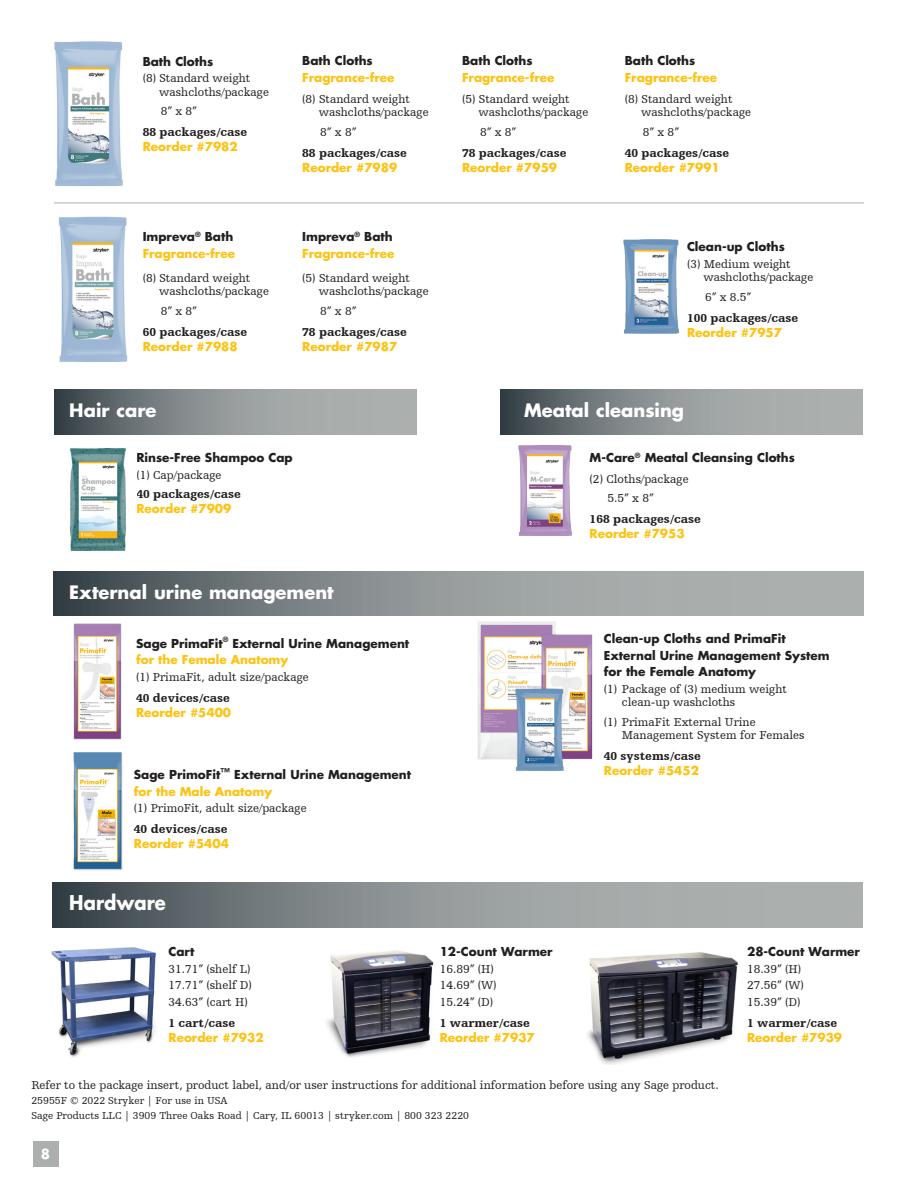
<style>
.page{position:relative;width:918px;height:1188px;background:#fff}
.page>*{position:absolute;margin:0;border:0;box-sizing:border-box;transform-origin:0 0}
.t1{font:700 19.8px "Futura For Stryker";color:#fff;scale:.91 1}
.t2{font:700 18px "Futura For Stryker";color:#fff}
.t3{font:700 13.5px "Futura For Stryker";color:#fff}
.product_header{font:12px/13.5px "Humanist Slabserif 712 BT";color:#231f20}
.product_header-2{font:700 12px/16.5px "Futura For Stryker";color:#231f20}
.product_header-3{font:700 12px "Futura For Stryker";color:#fec210}
.product_header-4{font:900 12px "Humanist Slabserif 712 BT";color:#231f20}
.product_header-5{font:700 12px/16.5px "Futura Std";color:#231f20}
.product_header-6{font:700 12px "Futura Std";color:#fec210}
.t4{font:10.5px "Humanist Slabserif 712 BT";letter-spacing:.005em;color:#231f20}
.product_header-7{font:700 7.05px "Futura For Stryker";color:#231f20}
.s1{color:#fec210}
</style>
<div class="page">
<img style="left:518px;top:445px;width:54px;height:91px">
<img style="left:70px;top:449px;width:56px;height:102px">
<svg style="left:54px;top:390px;width:362px;height:45px;background:#888f90"></svg>
<svg style="left:501px;top:390px;width:362px;height:45px;background:#888f90"></svg>
<div style="left:33px;top:1142px;width:25px;height:25px;background:#abafae"></div>
<img style="left:51px;top:947px;width:105px;height:110px">
<img style="left:587px;top:952px;width:151px;height:113px">
<img style="left:327px;top:950px;width:107px;height:107px">
<svg style="left:53px;top:883px;width:810px;height:45px;background:#888e90"></svg>
<svg style="left:54px;top:571px;width:810px;height:44px;background:#898f90"></svg>
<img style="left:466px;top:614px;width:139px;height:157px">
<img style="left:73px;top:752px;width:50px;height:118px">
<img style="left:623px;top:239px;width:56px;height:95px">
<img style="left:54px;top:41px;width:69px;height:145px">
<img style="left:59px;top:216px;width:69px;height:146px">
<hr style="left:54px;top:203px;width:810px;height:1px;background:#abafae">
<img style="left:73px;top:623px;width:49px;height:116px">
<p class="product_header-2" style="left:143px;top:53px;width:72px">Bath Cloths</p>
<p class="product_header" style="left:159px;top:71px;width:111px;text-indent:-16px">(8) Standard weight washcloths/package</p>
<p class="product_header" style="left:161px;top:104px;width:38px">8” x 8”</p>
<p class="product_header-4" style="left:143px;top:125px;width:106px">88 packages/case</p>
<p class="product_header-3" style="left:143px;top:139px;width:97px">Reorder #7982</p>
<p class="product_header-2" style="left:143px;top:228px;width:92px">Impreva<sup>®</sup> Bath</p>
<p class="product_header-3" style="left:143px;top:245px;width:94px">Fragrance-free</p>
<p class="product_header" style="left:159px;top:271px;width:111px;text-indent:-16px">(8) Standard weight washcloths/package</p>
<p class="product_header" style="left:161px;top:304px;width:38px">8” x 8”</p>
<p class="product_header-4" style="left:143px;top:324px;width:106px">60 packages/case</p>
<p class="product_header-3" style="left:143px;top:338px;width:97px">Reorder #7988</p>
<p class="product_header-2" style="left:302px;top:53px;width:72px">Bath Cloths</p>
<p class="product_header-3" style="left:302px;top:69px;width:94px">Fragrance-free</p>
<p class="product_header" style="left:319px;top:92px;width:111px;text-indent:-16px">(8) Standard weight washcloths/package</p>
<p class="product_header" style="left:320px;top:125px;width:38px">8” x 8”</p>
<p class="product_header-4" style="left:302px;top:145px;width:106px">88 packages/case</p>
<p class="product_header-3" style="left:302px;top:159px;width:97px">Reorder #7989</p>
<p class="product_header-2" style="left:302px;top:228px;width:92px">Impreva<sup>®</sup> Bath</p>
<p class="product_header-3" style="left:302px;top:245px;width:94px">Fragrance-free</p>
<p class="product_header" style="left:319px;top:271px;width:111px;text-indent:-16px">(5) Standard weight washcloths/package</p>
<p class="product_header" style="left:320px;top:304px;width:38px">8” x 8”</p>
<p class="product_header-4" style="left:302px;top:324px;width:106px">78 packages/case</p>
<p class="product_header-3" style="left:302px;top:338px;width:97px">Reorder #7987</p>
<p class="product_header-2" style="left:462px;top:53px;width:72px">Bath Cloths</p>
<p class="product_header-3" style="left:462px;top:69px;width:94px">Fragrance-free</p>
<p class="product_header" style="left:479px;top:92px;width:111px;text-indent:-16px">(5) Standard weight washcloths/package</p>
<p class="product_header" style="left:480px;top:125px;width:38px">8” x 8”</p>
<p class="product_header-4" style="left:462px;top:145px;width:106px">78 packages/case</p>
<p class="product_header-3" style="left:462px;top:159px;width:97px">Reorder #7959</p>
<p class="product_header-2" style="left:625px;top:53px;width:72px">Bath Cloths</p>
<p class="product_header-3" style="left:625px;top:69px;width:94px">Fragrance-free</p>
<p class="product_header" style="left:641px;top:92px;width:111px;text-indent:-16px">(8) Standard weight washcloths/package</p>
<p class="product_header" style="left:643px;top:125px;width:38px">8” x 8”</p>
<p class="product_header-4" style="left:625px;top:145px;width:106px">40 packages/case</p>
<p class="product_header-3" style="left:625px;top:159px;width:97px">Reorder #7991</p>
<p class="product_header-2" style="left:687px;top:238px;width:99px">Clean-up Cloths</p>
<p class="product_header" style="left:704px;top:257px;width:111px;text-indent:-16px">(3) Medium weight washcloths/package</p>
<p class="product_header" style="left:705px;top:290px;width:48px">6” x 8.5”</p>
<p class="product_header-4" style="left:687px;top:310px;width:113px">100 packages/case</p>
<p class="product_header-3" style="left:687px;top:324px;width:97px">Reorder #7957</p>
<p class="t2" style="left:69px;top:398px;width:89px">Hair care</p>
<p class="t2" style="left:524px;top:398px;width:161px">Meatal cleansing</p>
<p class="product_header-2" style="left:136px;top:449px;width:158px">Rinse-Free Shampoo Cap</p>
<p class="product_header" style="left:136px;top:468px;width:87px">(1) Cap/package</p>
<p class="product_header-4" style="left:136px;top:487px;width:106px">40 packages/case</p>
<p class="product_header-3" style="left:136px;top:501px;width:97px">Reorder #7909</p>
<p class="t2" style="left:69px;top:581px;width:266px">External urine management</p>
<p class="product_header-2" style="left:136px;top:635px;width:88px">Sage PrimaFit</p>
<p class="product_header-7" style="left:223px;top:635px;width:7px">®</p>
<p class="product_header-2" style="left:136px;top:635px;width:275px;text-indent:96px">External Urine Management <span class="s1">for the Female Anatomy</span></p>
<p class="product_header" style="left:136px;top:670px;width:174px">(1) PrimaFit, adult size/package</p>
<p class="product_header-4" style="left:136px;top:690px;width:95px">40 devices/case</p>
<p class="product_header-3" style="left:136px;top:704px;width:97px">Reorder #5400</p>
<p class="product_header-2" style="left:134px;top:766px;width:279px">Sage PrimoFit<sup>™</sup> External Urine Management <span class="s1">for the Male Anatomy</span></p>
<p class="product_header" style="left:134px;top:801px;width:174px">(1) PrimoFit, adult size/package</p>
<p class="product_header-4" style="left:134px;top:822px;width:95px">40 devices/case</p>
<p class="product_header-3" style="left:134px;top:836px;width:97px">Reorder #5404</p>
<p class="t1" style="left:69px;top:890px;width:108px">Hardware</p>
<p class="product_header-2" style="left:169px;top:943px;width:27px">Cart</p>
<p class="product_header" style="left:169px;top:962px;width:83px">31.71” (shelf L)</p>
<p class="product_header" style="left:169px;top:978px;width:85px">17.71” (shelf D)</p>
<p class="product_header" style="left:169px;top:995px;width:81px">34.63” (cart H)</p>
<p class="product_header-4" style="left:169px;top:1015px;width:68px">1 cart/case</p>
<p class="product_header-3" style="left:169px;top:1029px;width:97px">Reorder #7932</p>
<p class="product_header-2" style="left:440px;top:943px;width:114px">12-Count Warmer</p>
<p class="product_header" style="left:440px;top:962px;width:56px">16.89” (H)</p>
<p class="product_header" style="left:440px;top:978px;width:58px">14.69” (W)</p>
<p class="product_header" style="left:440px;top:995px;width:55px">15.24” (D)</p>
<p class="product_header-4" style="left:440px;top:1015px;width:92px">1 warmer/case</p>
<p class="product_header-3" style="left:440px;top:1029px;width:97px">Reorder #7937</p>
<p class="product_header-2" style="left:590px;top:449px;width:207px">M-Care<sup>®</sup> Meatal Cleansing Cloths</p>
<p class="product_header" style="left:590px;top:472px;width:101px">(2) Cloths/package</p>
<p class="product_header" style="left:608px;top:491px;width:48px">5.5” x 8”</p>
<p class="product_header-4" style="left:590px;top:512px;width:113px">168 packages/case</p>
<p class="product_header-3" style="left:590px;top:526px;width:97px">Reorder #7953</p>
<p class="product_header-5" style="left:604px;top:630px;width:227px">Clean-up Cloths and PrimaFit<br>External Urine Management System for the Female Anatomy</p>
<p class="product_header" style="left:622px;top:682px;width:167px;text-indent:-18px">(1) Package of (3) medium weight clean-up washcloths</p>
<p class="product_header" style="left:622px;top:715px;width:184px;text-indent:-18px">(1) PrimaFit External Urine<br>Management System for Females</p>
<p class="product_header-4" style="left:604px;top:749px;width:99px">40 systems/case</p>
<p class="product_header-6" style="left:604px;top:763px;width:97px">Reorder #5452</p>
<p class="product_header-2" style="left:747px;top:943px;width:114px">28-Count Warmer</p>
<p class="product_header" style="left:747px;top:962px;width:56px">18.39” (H)</p>
<p class="product_header" style="left:747px;top:978px;width:58px">27.56” (W)</p>
<p class="product_header" style="left:747px;top:995px;width:55px">15.39” (D)</p>
<p class="product_header-4" style="left:747px;top:1015px;width:92px">1 warmer/case</p>
<p class="product_header-3" style="left:747px;top:1029px;width:97px">Reorder #7939</p>
<p class="product_header" style="left:31px;top:1078px;width:689px">Refer to the package insert, product label, and/or user instructions for additional information before using any Sage product.</p>
<p class="t4" style="left:31px;top:1094px;width:198px">25955F © 2022 Stryker | For use in USA</p>
<p class="t4" style="left:31px;top:1109px;width:439px">Sage Products LLC | 3909 Three Oaks Road | Cary, IL 60013 | stryker.com | 800 323 2220</p>
<p class="t3" style="left:41px;top:1145px;width:11px">8</p>
</div>
